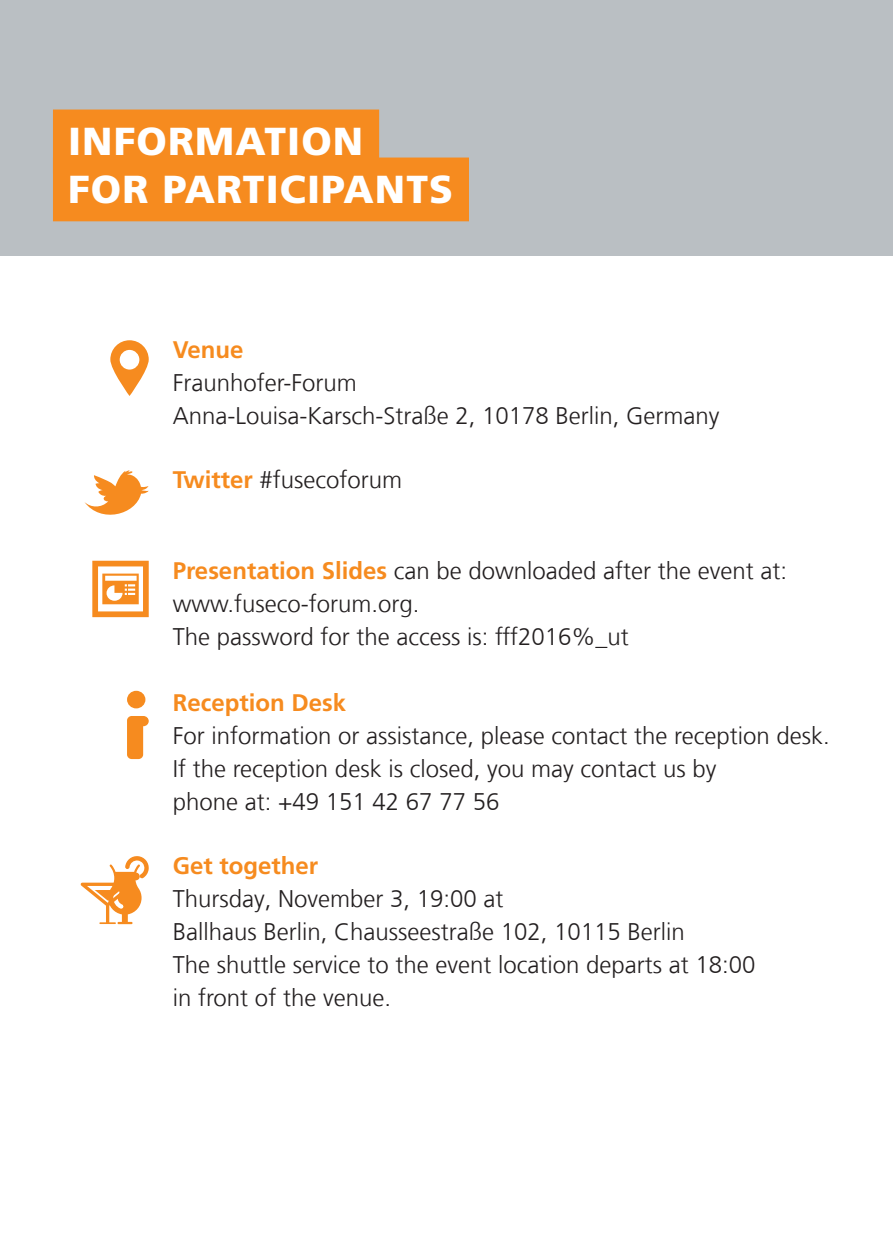
<style>
.page{position:relative;width:893px;height:1259px;background:#fff}
.page>*{position:absolute;margin:0;border:0;box-sizing:border-box;transform-origin:0 0}
.Title_21pt{font:900 39px "Frutiger LT Com";letter-spacing:.03em;color:#fff}
.Running_text_without{font:300 24px/33px "Frutiger LT Com";color:#231f20}
.Schedule_text_bold_C{font:300 24px/33px "Frutiger LT Com";color:#231f20}
.Schedule_text_bold_C-2{font:700 24px "Frutiger LT Com";color:#f68b1f}
.s1{font-weight:700;color:#f68b1f}
</style>
<div class="page">
<svg style="left:110px;top:340px;width:39px;height:56px"></svg>
<svg style="left:84px;top:470px;width:65px;height:45px"></svg>
<svg style="left:92px;top:561px;width:57px;height:56px"></svg>
<div style="left:127px;top:716px;width:16px;height:43px;background:#f68b1f;border-radius:5px"></div>
<div style="left:134px;top:716px;width:15px;height:10px;background:#f68b1f;border-radius:5px"></div>
<div style="left:127px;top:691px;width:18px;height:17px;background:#f68b1f;border-radius:50%"></div>
<svg style="left:81px;top:856px;width:68px;height:68px"></svg>
<div style="left:0;top:0;width:893px;height:255px;background:#babfc3"></div>
<div style="left:53px;top:109px;width:326px;height:64px;background:#f68b1f"></div>
<div style="left:53px;top:157px;width:416px;height:64px;background:#f68b1f"></div>
<p class="Title_21pt" style="left:68px;top:118px;width:297px">INFORMATION</p>
<p class="Title_21pt" style="left:68px;top:166px;width:387px">FOR PARTICIPANTS</p>
<p class="Schedule_text_bold_C" style="left:173px;top:334px;width:186px"><span class="s1">Venue<br></span>Fraunhofer-Forum</p>
<p class="Running_text_without" style="left:173px;top:400px;width:548px">Anna-Louisa-Karsch-Straße 2, 10178 Berlin, Germany</p>
<p class="Schedule_text_bold_C" style="left:173px;top:464px;width:231px"><span class="s1">Twitter</span> #fusecoforum</p>
<p class="Schedule_text_bold_C" style="left:173px;top:554px;width:616px"><span class="s1">Presentation Slides</span> can be downloaded after the event at:</p>
<p class="Running_text_without" style="left:173px;top:587px;width:458px">www.fuseco-forum.org.<br>The password for the access is: fff2016%_ut</p>
<p class="Schedule_text_bold_C-2" style="left:173px;top:688px;width:175px">Reception Desk</p>
<p class="Running_text_without" style="left:173px;top:719px;width:658px">For information or assistance, please contact the reception desk.</p>
<p class="Running_text_without" style="left:173px;top:752px;width:545px">If the reception desk is closed, you may contact us by</p>
<p class="Running_text_without" style="left:173px;top:785px;width:328px">phone at: +49 151 42 67 77 56</p>
<p class="Schedule_text_bold_C" style="left:173px;top:849px;width:514px"><span class="s1">Get together<br></span>Thursday, November 3, 19:00 at<br>Ballhaus Berlin, Chausseestraße 102, 10115 Berlin</p>
<p class="Running_text_without" style="left:173px;top:948px;width:584px">The shuttle service to the event location departs at 18:00 in front of the venue.</p>
</div>
